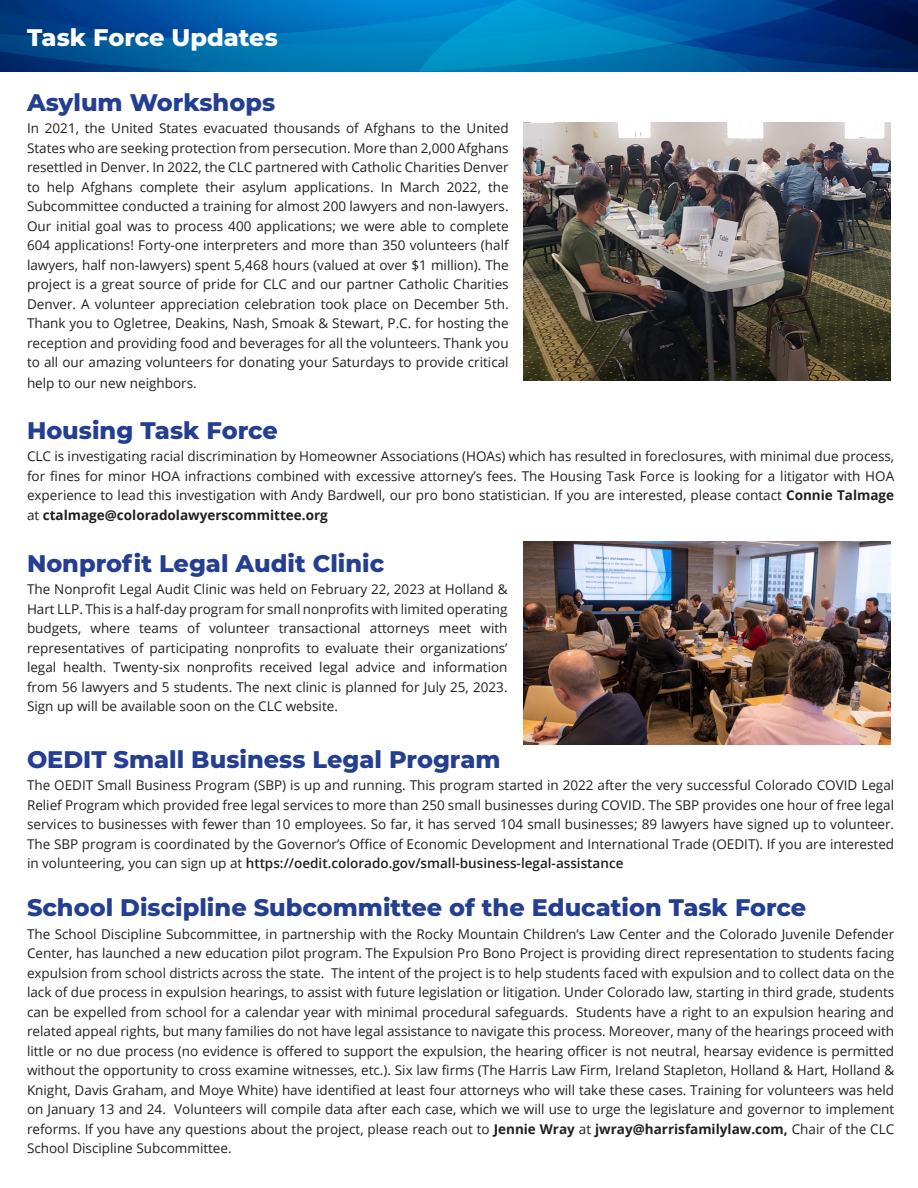
<style>
.page{position:relative;width:918px;height:1188px;background:#fff}
.page>*{position:absolute;margin:0;border:0;box-sizing:border-box;transform-origin:0 0}
.Headline{font:800 24px "Montserrat";color:#243f91}
.Headline-2{font:800 24px "Montserrat";color:#fff}
.Copy{font:13.5px/19.5px "Open Sans";color:#231f20;text-align:justify}
.s1{font-weight:700}
.s2{font-weight:600}
</style>
<div class="page">
<img style="left:0;top:0;width:918px;height:71px">
<img style="left:524px;top:122px;width:367px;height:258px">
<img style="left:524px;top:542px;width:367px;height:202px">
<p class="Headline-2" style="left:27px;top:20px;width:252px">Task Force Updates</p>
<p class="Headline" style="left:27px;top:85px;width:250px">Asylum Workshops</p>
<p class="Copy" style="left:27px;top:118px;width:483px">In 2021, the United States evacuated thousands of Afghans to the United States who are seeking protection from persecution. More than 2,000 Afghans resettled in Denver. In 2022, the CLC partnered with Catholic Charities Denver to help Afghans complete their asylum applications. In March 2022, the Subcommittee conducted a training for almost 200 lawyers and non-lawyers.<br>Our initial goal was to process 400 applications; we were able to complete 604 applications! Forty-one interpreters and more than 350 volunteers (half lawyers, half non-lawyers) spent 5,468 hours (valued at over $1 million). The project is a great source of pride for CLC and our partner Catholic Charities Denver. A volunteer appreciation celebration took place on December 5th.<br>Thank you to Ogletree, Deakins, Nash, Smoak &amp; Stewart, P.C. for hosting the reception and providing food and beverages for all the volunteers. Thank you to all our amazing volunteers for donating your Saturdays to provide critical</p>
<p class="Copy" style="left:27px;top:373px;width:171px">help to our new neighbors.</p>
<p class="Headline" style="left:27px;top:413px;width:252px">Housing Task Force</p>
<p class="Copy" style="left:27px;top:446px;width:869px">CLC is investigating racial discrimination by Homeowner Associations (HOAs) which has resulted in foreclosures, with minimal due process, for fines for minor HOA infractions combined with excessive attorney’s fees. The Housing Task Force is looking for a litigator with HOA experience to lead this investigation with Andy Bardwell, our pro bono statistician. If you are interested, please contact <span class="s1">Connie Talmage </span>at <span class="s1">ctalmage@coloradolawyerscommittee.org</span></p>
<p class="Headline" style="left:27px;top:546px;width:359px">Nonprofit Legal Audit Clinic</p>
<p class="Copy" style="left:27px;top:579px;width:482px">The Nonprofit Legal Audit Clinic was held on February 22, 2023 at Holland &amp; Hart LLP. This is a half-day program for small nonprofits with limited operating budgets, where teams of volunteer transactional attorneys meet with representatives of participating nonprofits to evaluate their organizations’ legal health. Twenty-six nonprofits received legal advice and information from 56 lawyers and 5 students. The next clinic is planned for July 25, 2023.<br>Sign up will be available soon on the CLC website.</p>
<p class="Headline" style="left:27px;top:741px;width:475px">OEDIT Small Business Legal Program</p>
<p class="Copy" style="left:27px;top:775px;width:869px">The OEDIT Small Business Program (SBP) is up and running. This program started in 2022 after the very successful Colorado COVID Legal Relief Program which provided free legal services to more than 250 small businesses during COVID. The SBP provides one hour of free legal services to businesses with fewer than 10 employees. So far, it has served 104 small businesses; 89 lawyers have signed up to volunteer.<br>The SBP program is coordinated by the Governor’s Office of Economic Development and International Trade (OEDIT). If you are interested in volunteering, you can sign up at <span class="s2">https://oedit.colorado.gov/small-business-legal-assistance</span></p>
<p class="Headline" style="left:27px;top:890px;width:781px">School Discipline Subcommittee of the Education Task Force</p>
<p class="Copy" style="left:27px;top:924px;width:869px">The School Discipline Subcommittee, in partnership with the Rocky Mountain Children’s Law Center and the Colorado Juvenile Defender Center, has launched a new education pilot program. The Expulsion Pro Bono Project is providing direct representation to students facing expulsion from school districts across the state. The intent of the project is to help students faced with expulsion and to collect data on the lack of due process in expulsion hearings, to assist with future legislation or litigation. Under Colorado law, starting in third grade, students can be expelled from school for a calendar year with minimal procedural safeguards. Students have a right to an expulsion hearing and related appeal rights, but many families do not have legal assistance to navigate this process. Moreover, many of the hearings proceed with little or no due process (no evidence is offered to support the expulsion, the hearing officer is not neutral, hearsay evidence is permitted without the opportunity to cross examine witnesses, etc.). Six law firms (The Harris Law Firm, Ireland Stapleton, Holland &amp; Hart, Holland &amp; Knight, Davis Graham, and Moye White) have identified at least four attorneys who will take these cases. Training for volunteers was held on January 13 and 24. Volunteers will compile data after each case, which we will use to urge the legislature and governor to implement reforms. If you have any questions about the project, please reach out to <span class="s1">Jennie Wray</span> at <span class="s1">jwray@harrisfamilylaw.com,</span> Chair of the CLC School Discipline Subcommittee.</p>
</div>
